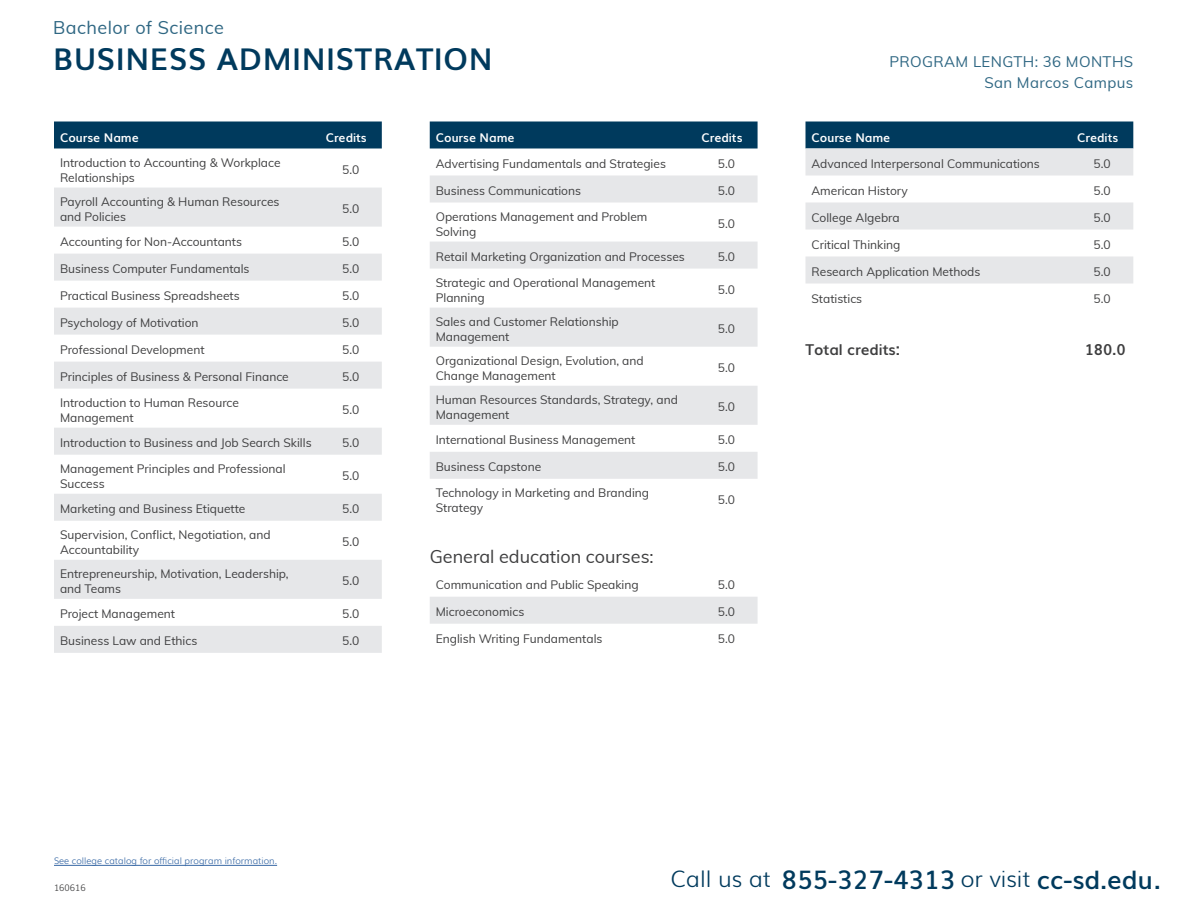
<style>
.page{position:relative;width:1188px;height:918px;background:#fff}
.page>*{position:absolute;margin:0;border:0;box-sizing:border-box;transform-origin:0 0}
.School_Of_Headline{font:700 30px "Muli";letter-spacing:.025em;color:#003a5d}
.t1{font:600 25.5px "Muli";color:#003a5d}
.t2{font:18px "Muli";color:#3e3e3f}
.School_Of_Headline-2{font:18px "Muli";letter-spacing:.025em;color:#2f6783}
.t3{font:15px/21px "Muli";letter-spacing:.025em;color:#2f6783;text-align:right}
.Normal_wrd_1{font:700 15px "Muli";color:#3e3e3f}
.affilliations{font:700 15px "Muli";color:#3e3e3f}
.t4{font:12px/15px "Muli";color:#3e3e3f}
.affilliations-2{font:700 12px "Muli";color:#fff}
.t5{font:300 9px "Muli";color:#3667a4}
.t6{font:300 9px "Muli";color:#3e3e3f}
.s1{font-weight:300;font-size:22.5px}
</style>
<div class="page">
<hr style="left:54px;top:865px;width:223px;height:1px;background:#3667a4">
<div style="left:54px;top:122px;width:328px;height:26px;background:#003a5d"></div>
<svg style="left:54px;top:188px;width:328px;height:465px;fill:#e9eaec"></svg>
<div style="left:430px;top:122px;width:328px;height:26px;background:#003a5d"></div>
<svg style="left:430px;top:176px;width:328px;height:448px"></svg>
<div style="left:430px;top:518px;width:328px;height:52px;background:#fff"></div>
<div style="left:806px;top:122px;width:327px;height:26px;background:#003a5d"></div>
<svg style="left:806px;top:148px;width:327px;height:136px;fill:#e6e7e9"></svg>
<p class="School_Of_Headline-2" style="left:53px;top:14px;width:172px">Bachelor of Science</p>
<p class="School_Of_Headline" style="left:53px;top:35px;width:441px">BUSINESS ADMINISTRATION</p>
<p class="affilliations-2" style="left:60px;top:128px;width:80px">Course Name</p>
<p class="affilliations-2" style="left:326px;top:128px;width:43px">Credits</p>
<p class="t4" style="left:60px;top:154px;width:222px">Introduction to Accounting &amp; Workplace</p>
<p class="t4" style="left:60px;top:169px;width:76px">Relationships</p>
<p class="t4" style="left:342px;top:162px;width:19px">5.0</p>
<p class="t4" style="left:60px;top:193px;width:221px">Payroll Accounting &amp; Human Resources and Policies</p>
<p class="t4" style="left:342px;top:201px;width:19px">5.0</p>
<p class="t4" style="left:60px;top:234px;width:184px">Accounting for Non-Accountants</p>
<p class="t4" style="left:342px;top:234px;width:19px">5.0</p>
<p class="t4" style="left:60px;top:261px;width:191px">Business Computer Fundamentals</p>
<p class="t4" style="left:342px;top:261px;width:19px">5.0</p>
<p class="t4" style="left:60px;top:288px;width:181px">Practical Business Spreadsheets</p>
<p class="t4" style="left:342px;top:288px;width:19px">5.0</p>
<p class="t4" style="left:60px;top:315px;width:140px">Psychology of Motivation</p>
<p class="t4" style="left:342px;top:315px;width:19px">5.0</p>
<p class="t4" style="left:60px;top:342px;width:146px">Professional Development</p>
<p class="t4" style="left:342px;top:342px;width:19px">5.0</p>
<p class="t4" style="left:60px;top:369px;width:230px">Principles of Business &amp; Personal Finance</p>
<p class="t4" style="left:342px;top:369px;width:19px">5.0</p>
<p class="t4" style="left:60px;top:394px;width:181px">Introduction to Human Resource<br>Management</p>
<p class="t4" style="left:342px;top:402px;width:19px">5.0</p>
<p class="t4" style="left:60px;top:435px;width:253px">Introduction to Business and Job Search Skills</p>
<p class="t4" style="left:342px;top:435px;width:19px">5.0</p>
<p class="t4" style="left:60px;top:460px;width:227px">Management Principles and Professional<br>Success</p>
<p class="t4" style="left:342px;top:468px;width:19px">5.0</p>
<p class="t4" style="left:60px;top:501px;width:187px">Marketing and Business Etiquette</p>
<p class="t4" style="left:342px;top:501px;width:19px">5.0</p>
<p class="t4" style="left:60px;top:526px;width:212px">Supervision, Conflict, Negotiation, and<br>Accountability</p>
<p class="t4" style="left:342px;top:534px;width:19px">5.0</p>
<p class="t4" style="left:60px;top:565px;width:230px">Entrepreneurship, Motivation, Leadership, and Teams</p>
<p class="t4" style="left:342px;top:573px;width:19px">5.0</p>
<p class="t4" style="left:60px;top:606px;width:117px">Project Management</p>
<p class="t4" style="left:342px;top:606px;width:19px">5.0</p>
<p class="t4" style="left:60px;top:633px;width:139px">Business Law and Ethics</p>
<p class="t4" style="left:342px;top:633px;width:19px">5.0</p>
<p class="affilliations-2" style="left:436px;top:128px;width:80px">Course Name</p>
<p class="affilliations-2" style="left:701px;top:128px;width:43px">Credits</p>
<p class="t4" style="left:436px;top:156px;width:232px">Advertising Fundamentals and Strategies</p>
<p class="t4" style="left:718px;top:156px;width:19px">5.0</p>
<p class="t4" style="left:436px;top:183px;width:147px">Business Communications</p>
<p class="t4" style="left:718px;top:183px;width:19px">5.0</p>
<p class="t4" style="left:436px;top:208px;width:213px">Operations Management and Problem<br>Solving</p>
<p class="t4" style="left:718px;top:216px;width:19px">5.0</p>
<p class="t4" style="left:436px;top:249px;width:251px">Retail Marketing Organization and Processes</p>
<p class="t4" style="left:718px;top:249px;width:19px">5.0</p>
<p class="t4" style="left:436px;top:274px;width:221px">Strategic and Operational Management<br>Planning</p>
<p class="t4" style="left:718px;top:282px;width:19px">5.0</p>
<p class="t4" style="left:436px;top:313px;width:185px">Sales and Customer Relationship<br>Management</p>
<p class="t4" style="left:718px;top:321px;width:19px">5.0</p>
<p class="t4" style="left:436px;top:352px;width:209px">Organizational Design, Evolution, and<br>Change Management</p>
<p class="t4" style="left:718px;top:360px;width:19px">5.0</p>
<p class="t4" style="left:436px;top:391px;width:244px">Human Resources Standards, Strategy, and<br>Management</p>
<p class="t4" style="left:718px;top:399px;width:19px">5.0</p>
<p class="t4" style="left:436px;top:432px;width:201px">International Business Management</p>
<p class="t4" style="left:718px;top:432px;width:19px">5.0</p>
<p class="t4" style="left:436px;top:459px;width:107px">Business Capstone</p>
<p class="t4" style="left:718px;top:459px;width:19px">5.0</p>
<p class="t4" style="left:436px;top:484px;width:215px">Technology in Marketing and Branding<br>Strategy</p>
<p class="t4" style="left:718px;top:492px;width:19px">5.0</p>
<p class="t2" style="left:430px;top:543px;width:226px">General education courses:</p>
<p class="t4" style="left:436px;top:577px;width:204px">Communication and Public Speaking</p>
<p class="t4" style="left:718px;top:577px;width:19px">5.0</p>
<p class="t4" style="left:436px;top:604px;width:90px">Microeconomics</p>
<p class="t4" style="left:718px;top:604px;width:19px">5.0</p>
<p class="t4" style="left:436px;top:631px;width:168px">English Writing Fundamentals</p>
<p class="t4" style="left:718px;top:631px;width:19px">5.0</p>
<p class="t3" style="left:889px;top:51px;width:245px">PROGRAM LENGTH: 36 MONTHS<br>San Marcos Campus</p>
<p class="affilliations-2" style="left:812px;top:128px;width:80px">Course Name</p>
<p class="affilliations-2" style="left:1077px;top:128px;width:43px">Credits</p>
<p class="t4" style="left:812px;top:156px;width:230px">Advanced Interpersonal Communications</p>
<p class="t4" style="left:1094px;top:156px;width:19px">5.0</p>
<p class="t4" style="left:812px;top:183px;width:98px">American History</p>
<p class="t4" style="left:1094px;top:183px;width:19px">5.0</p>
<p class="t4" style="left:812px;top:210px;width:90px">College Algebra</p>
<p class="t4" style="left:1094px;top:210px;width:19px">5.0</p>
<p class="t4" style="left:812px;top:237px;width:91px">Critical Thinking</p>
<p class="t4" style="left:1094px;top:237px;width:19px">5.0</p>
<p class="t4" style="left:812px;top:264px;width:170px">Research Application Methods</p>
<p class="t4" style="left:1094px;top:264px;width:19px">5.0</p>
<p class="t4" style="left:812px;top:291px;width:52px">Statistics</p>
<p class="t4" style="left:1094px;top:291px;width:19px">5.0</p>
<p class="Normal_wrd_1" style="left:806px;top:338px;width:96px">Total credits:</p>
<p class="affilliations" style="left:1085px;top:338px;width:43px">180.0</p>
<p class="t5" style="left:54px;top:854px;width:225px">See college catalog for official program information.</p>
<p class="t6" style="left:54px;top:881px;width:33px">160616</p>
<h2 class="t1" style="left:671px;top:859px;width:492px"><span class="s1">Call us at</span> 855-327-4313 <span class="s1">or visit</span> cc-sd.edu.</h2>
</div>
